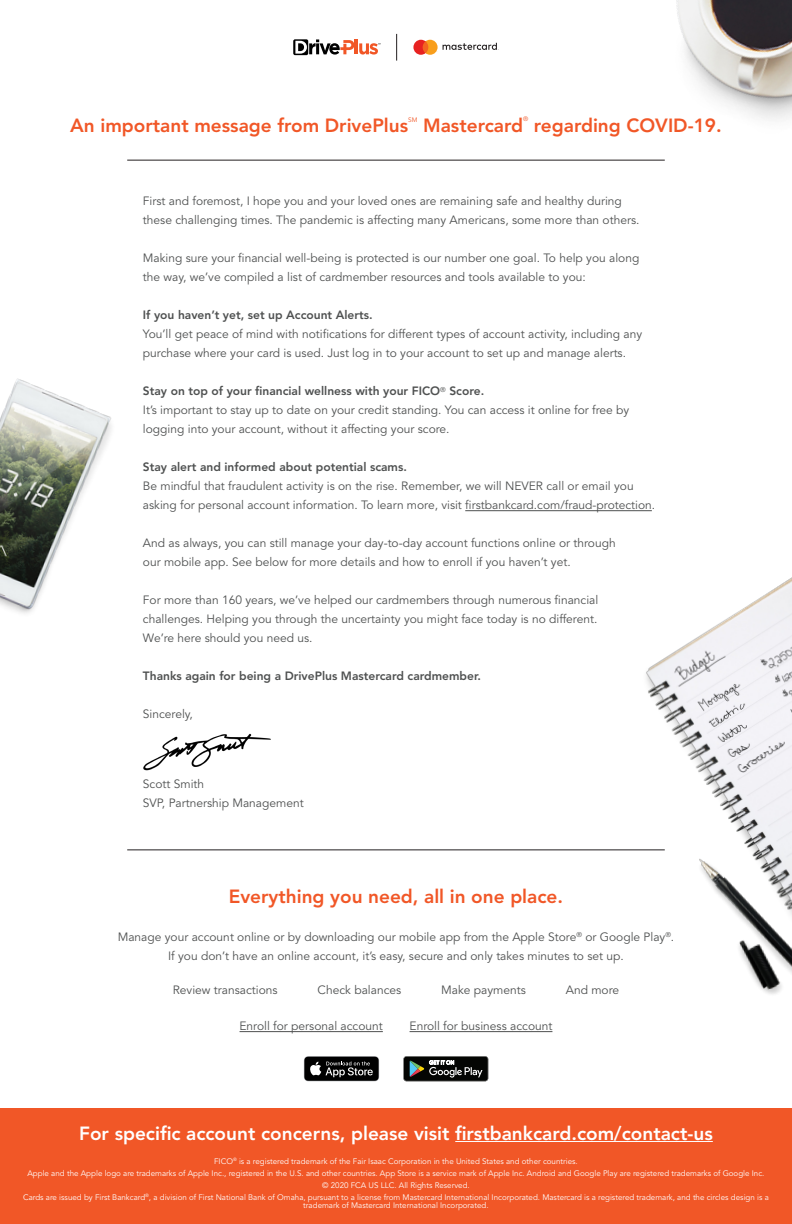
<style>
.page{position:relative;width:792px;height:1224px;background:#fff}
.page>*{position:absolute;margin:0;border:0;box-sizing:border-box;transform-origin:0 0}
.t1{font:800 19px "Avenir";color:#f15727}
.t2{font:800 19px "Avenir";color:#fff}
.t3{font:12px/19px "Avenir";color:#4f5151}
.t4{font:800 12px "Avenir";color:#4f5151}
.t5{font:8px "Avenir";color:#fff}
.t6{font:6.4px "Avenir";color:#f15727}
</style>
<div class="page">
<div style="left:0;top:1109px;width:792px;height:115px;background:#f15727"></div>
<hr style="left:455px;top:1141px;width:258px;height:1px;background:#fff">
<img style="left:0;top:378px;width:111px;height:236px">
<img style="left:551px;top:0;width:241px;height:160px">
<hr style="left:127px;top:160px;width:538px;height:1px;background:#231f20">
<svg style="left:293px;top:39px;width:88px;height:16px"></svg>
<svg style="left:413px;top:40px;width:86px;height:15px"></svg>
<svg style="left:396px;top:34px;width:1px;height:27px"></svg>
<hr style="left:465px;top:510px;width:187px;height:1px;background:#4f5151">
<img style="left:143px;top:733px;width:128px;height:38px">
<svg style="left:403px;top:1056px;width:85px;height:25px;background:#323532"></svg>
<svg style="left:304px;top:1056px;width:75px;height:25px;background:#313131"></svg>
<hr style="left:240px;top:1031px;width:143px;height:1px;background:#4f5151">
<hr style="left:410px;top:1031px;width:142px;height:1px;background:#4f5151">
<img style="left:613px;top:577px;width:179px;height:273px">
<hr style="left:127px;top:850px;width:538px;height:1px;background:#231f20">
<img style="left:666px;top:805px;width:126px;height:189px">
<p class="t1" style="left:70px;top:114px;width:340px">An important message from DrivePlus</p>
<p class="t6" style="left:408px;top:116px;width:11px">SM</p>
<p class="t1" style="left:423px;top:114px;width:101px">Mastercard</p>
<p class="t6" style="left:523px;top:115px;width:7px">®</p>
<p class="t1" style="left:534px;top:114px;width:189px">regarding COVID-19.</p>
<p class="t3" style="left:143px;top:192px;width:481px">First and foremost, I hope you and your loved ones are remaining safe and healthy during</p>
<p class="t3" style="left:143px;top:211px;width:498px">these challenging times. The pandemic is affecting many Americans, some more than others.</p>
<p class="t3" style="left:143px;top:249px;width:498px">Making sure your financial well-being is protected is our number one goal. To help you along the way, we’ve compiled a list of cardmember resources and tools available to you:</p>
<p class="t4" style="left:143px;top:308px;width:231px">If you haven’t yet, set up Account Alerts.</p>
<p class="t3" style="left:143px;top:325px;width:501px">You’ll get peace of mind with notifications for different types of account activity, including any purchase where your card is used. Just log in to your account to set up and manage alerts.</p>
<p class="t4" style="left:143px;top:384px;width:343px">Stay on top of your financial wellness with your FICO<sup>®</sup> Score.</p>
<p class="t3" style="left:143px;top:401px;width:488px">It’s important to stay up to date on your credit standing. You can access it online for free by logging into your account, without it affecting your score.</p>
<p class="t4" style="left:143px;top:460px;width:265px">Stay alert and informed about potential scams.</p>
<p class="t3" style="left:143px;top:477px;width:514px">Be mindful that fraudulent activity is on the rise. Remember, we will NEVER call or email you asking for personal account information. To learn more, visit firstbankcard.com/fraud-protection.</p>
<p class="t3" style="left:143px;top:534px;width:474px">And as always, you can still manage your day-to-day account functions online or through</p>
<p class="t3" style="left:143px;top:553px;width:429px">our mobile app. See below for more details and how to enroll if you haven’t yet.</p>
<p class="t3" style="left:143px;top:591px;width:457px">For more than 160 years, we’ve helped our cardmembers through numerous financial challenges. Helping you through the uncertainty you might face today is no different.</p>
<p class="t3" style="left:143px;top:629px;width:171px">We’re here should you need us.</p>
<p class="t4" style="left:143px;top:669px;width:340px">Thanks again for being a DrivePlus Mastercard cardmember.</p>
<p class="t3" style="left:143px;top:705px;width:52px">Sincerely,</p>
<p class="t3" style="left:143px;top:775px;width:63px">Scott Smith</p>
<p class="t3" style="left:143px;top:794px;width:162px">SVP, Partnership Management</p>
<p class="t1" style="left:229px;top:885px;width:336px">Everything you need, all in one place.</p>
<p class="t3" style="left:118px;top:927px;width:558px;text-align:center">Manage your account online or by downloading our mobile app from the Apple Store<sup>®</sup> or Google Play<sup>®</sup>.<br>If you don’t have an online account, it’s easy, secure and only takes minutes to set up.</p>
<p class="t3" style="left:173px;top:980px;width:106px">Review transactions</p>
<p class="t3" style="left:318px;top:981px;width:85px">Check balances</p>
<p class="t3" style="left:441px;top:981px;width:86px">Make payments</p>
<p class="t3" style="left:566px;top:980px;width:55px">And more</p>
<p class="t3" style="left:240px;top:1017px;width:145px">Enroll for personal account</p>
<p class="t3" style="left:410px;top:1017px;width:144px">Enroll for business account</p>
<p class="t2" style="left:79px;top:1122px;width:635px">For specific account concerns, please visit firstbankcard.com/contact-us</p>
<p class="t5" style="left:214px;top:1156px;width:365px">FICO<sup>®</sup> is a registered trademark of the Fair Isaac Corporation in the United States and other countries.</p>
<p class="t5" style="left:27px;top:1168px;width:739px">Apple and the Apple logo are trademarks of Apple Inc., registered in the U.S. and other countries. App Store is a service mark of Apple Inc. Android and Google Play are registered trademarks of Google Inc.</p>
<p class="t5" style="left:322px;top:1180px;width:149px">© 2020 FCA US LLC. All Rights Reserved.</p>
<p class="t5" style="left:23px;top:1192px;width:747px">Cards are issued by First Bankcard<sup>®</sup>, a division of First National Bank of Omaha, pursuant to a license from Mastercard International Incorporated. Mastercard is a registered trademark, and the circles design is a</p>
<p class="t5" style="left:303px;top:1200px;width:187px">trademark of Mastercard International Incorporated.</p>
</div>
